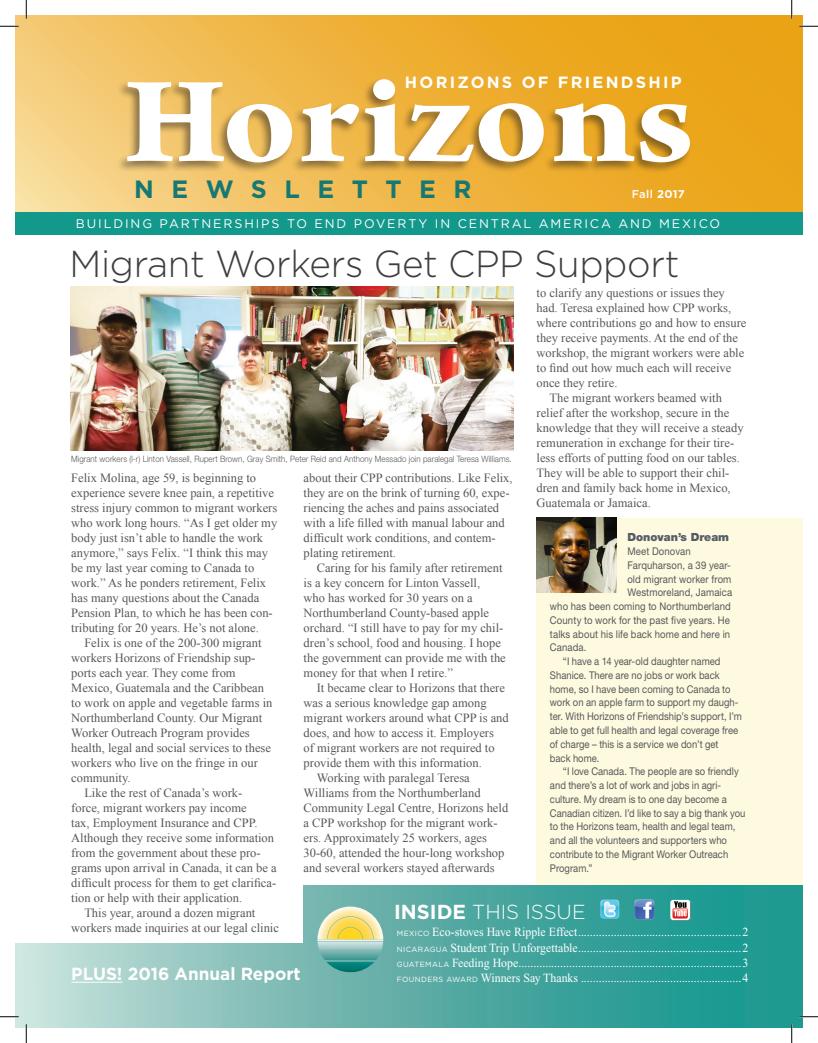
<style>
.page{position:relative;width:818px;height:1043px;background:#fff}
.page>*{position:absolute;margin:0;border:0;box-sizing:border-box;transform-origin:0 0}
.Horizon_Article_Head{font:300 37.5px "Gotham";letter-spacing:-.01em;color:#3e3e3f}
.t1{font:700 25px "Gotham";letter-spacing:.7em;color:#167873}
.t2{font:300 20.25px "Gotham";color:#fffefe}
.TOC_Head{font:700 17.5px "Gotham";color:#fff}
.no_Style_Copy{font:700 16.25px "Gotham";letter-spacing:.14em;color:#fff}
.Horizon_Body{font:12.5px/15px "Times New Roman";color:#57585a}
.TOC_Head-2{font:12.5px "Times New Roman";color:#fff;scale:.95 1}
.no_Style_Copy-2{font:12.5px "Gotham";letter-spacing:.15em;color:#fff}
.t3{font:900 11.25px "Helvetica Neue";color:#545c66}
.t4{font:500 11.25px "Gotham";color:#fff}
.Horizon_Body-2{font:10.62px/13.8px "Helvetica Neue";color:#57585a;scale:.89 1}
.Horizon_Body-3{font:10.62px "Helvetica Neue";color:#57585a;scale:.9 1}
.t5{font:300 8.75px "Helvetica Neue LT Std";letter-spacing:.01em;color:#57585a;scale:.9 1}
.s1{font-weight:700}
.s2{font-family:"Gotham";font-size:7.5px}
</style>
<div class="page">
<div style="left:536px;top:518px;width:266px;height:372px;background:#fdfae0"></div>
<svg style="left:15px;top:15px;width:787px;height:197px;background:#efb643"></svg>
<div style="left:116px;top:78px;width:575px;height:96px;background:#231f20;opacity:.5"></div>
<svg style="left:127px;top:82px;width:165px;height:80px"></svg>
<svg style="left:301px;top:103px;width:58px;height:58px"></svg>
<svg style="left:365px;top:103px;width:178px;height:59px"></svg>
<svg style="left:553px;top:103px;width:81px;height:58px"></svg>
<svg style="left:640px;top:104px;width:50px;height:58px"></svg>
<div style="left:373px;top:79px;width:22px;height:21px;background:#fff;border-radius:50%"></div>
<div style="left:15px;top:212px;width:787px;height:22px;background:#13988c"></div>
<svg style="left:303px;top:885px;width:499px;height:143px;background:#3ea39b"></svg>
<img style="left:317px;top:906px;width:66px;height:43px">
<img style="left:319px;top:950px;width:62px;height:10px">
<img style="left:326px;top:961px;width:48px;height:11px">
<img style="left:327px;top:916px;width:46px;height:23px">
<img style="left:338px;top:927px;width:24px;height:12px">
<img style="left:634px;top:899px;width:20px;height:20px">
<img style="left:600px;top:899px;width:19px;height:19px">
<img style="left:670px;top:899px;width:20px;height:21px">
<div style="left:15px;top:943px;width:293px;height:85px;background:linear-gradient(to right,#cde7e1,#77b6b0)"></div>
<img style="left:70px;top:287px;width:443px;height:163px">
<img style="left:536px;top:518px;width:80px;height:74px">
<hr style="left:71px;top:981px;width:51px;height:1px;background:#fff">
<svg style="left:0;top:25px;width:19px;height:2px"></svg>
<svg style="left:799px;top:25px;width:19px;height:2px"></svg>
<svg style="left:0;top:1015px;width:19px;height:2px"></svg>
<svg style="left:799px;top:1015px;width:19px;height:2px"></svg>
<svg style="left:25px;top:0;width:2px;height:19px"></svg>
<svg style="left:25px;top:1024px;width:2px;height:18px"></svg>
<svg style="left:790px;top:0;width:2px;height:19px"></svg>
<svg style="left:790px;top:1024px;width:2px;height:18px"></svg>
<p class="no_Style_Copy" style="left:405px;top:72px;width:278px">HORIZONS OF FRIENDSHIP</p>
<p class="t1" style="left:134px;top:172px;width:338px">NEWSLETTER</p>
<p class="t4" style="left:631px;top:187px;width:55px">Fall <span class="s1">2017</span></p>
<p class="no_Style_Copy-2" style="left:76px;top:215px;width:645px">BUILDING PARTNERSHIPS TO END POVERTY IN CENTRAL AMERICA AND MEXICO</p>
<p class="Horizon_Article_Head" style="left:69px;top:240px;width:611px">Migrant Workers Get CPP Support</p>
<p class="Horizon_Body" style="left:536px;top:285px;width:211px">to clarify any questions or issues they had. Teresa explained how CPP works, where contributions go and how to ensure they receive payments. At the end of the workshop, the migrant workers were able to find out how much each will receive once they retire.</p>
<p class="Horizon_Body" style="left:536px;top:390px;width:208px;text-indent:13px">The migrant workers beamed with relief after the workshop, secure in the knowledge that they will receive a steady remuneration in exchange for their tire&shy;less efforts of putting food on our tables.<br>They will be able to support their chil&shy;dren and family back home in Mexico, Guatemala or Jamaica.</p>
<p class="t5" style="left:71px;top:454px;width:491px">Migrant workers (l-r) Linton Vassell, Rupert Brown, Gray Smith, Peter Reid and Anthony Messado join paralegal Teresa Williams.</p>
<p class="Horizon_Body" style="left:71px;top:469px;width:207px">Felix Molina, age 59, is beginning to experience severe knee pain, a repetitive stress injury common to migrant workers who work long hours. “As I get older my body just isn’t able to handle the work anymore,” says Felix. “I think this may be my last year coming to Canada to work.” As he ponders retirement, Felix has many questions about the Canada Pension Plan, to which he has been con&shy;tributing for 20 years. He’s not alone.</p>
<p class="Horizon_Body" style="left:71px;top:634px;width:203px;text-indent:13px">Felix is one of the 200-300 migrant workers Horizons of Friendship sup&shy;ports each year. They come from Mexico, Guatemala and the Caribbean to work on apple and vegetable farms in Northumberland County. Our Migrant Worker Outreach Program provides health, legal and social services to these workers who live on the fringe in our community.</p>
<p class="Horizon_Body" style="left:71px;top:784px;width:207px;text-indent:13px">Like the rest of Canada’s work-<br>force, migrant workers pay income<br>tax, Employment Insurance and CPP.<br>Although they receive some information from the government about these pro&shy;grams upon arrival in Canada, it can be a difficult process for them to get clarifica&shy;tion or help with their application.</p>
<p class="Horizon_Body" style="left:71px;top:904px;width:209px;text-indent:13px">This year, around a dozen migrant workers made inquiries at our legal clinic</p>
<p class="Horizon_Body" style="left:303px;top:469px;width:210px">about their CPP contributions. Like Felix, they are on the brink of turning 60, expe&shy;riencing the aches and pains associated with a life filled with manual labour and difficult work conditions, and contem&shy;plating retirement.</p>
<p class="Horizon_Body" style="left:303px;top:559px;width:204px;text-indent:13px">Caring for his family after retirement is a key concern for Linton Vassell,<br>who has worked for 30 years on a Northumberland County-based apple orchard. “I still have to pay for my chil&shy;dren’s school, food and housing. I hope the government can provide me with the money for that when I retire.”</p>
<p class="Horizon_Body" style="left:303px;top:679px;width:207px;text-indent:13px">It became clear to Horizons that there was a serious knowledge gap among migrant workers around what CPP is and does, and how to access it. Employers<br>of migrant workers are not required to provide them with this information.</p>
<p class="Horizon_Body" style="left:303px;top:769px;width:206px;text-indent:13px">Working with paralegal Teresa Williams from the Northumberland Community Legal Centre, Horizons held a CPP workshop for the migrant work&shy;ers. Approximately 25 workers, ages 30-60, attended the hour-long workshop and several workers stayed afterwards</p>
<p class="t3" style="left:627px;top:530px;width:103px">Donovan’s Dream</p>
<p class="Horizon_Body-3" style="left:627px;top:545px;width:72px">Meet Donovan</p>
<p class="Horizon_Body-3" style="left:627px;top:559px;width:116px">Farquharson, a 39 year-</p>
<p class="Horizon_Body-3" style="left:627px;top:572px;width:117px">old migrant worker from</p>
<p class="Horizon_Body-3" style="left:627px;top:586px;width:118px">Westmoreland, Jamaica</p>
<p class="Horizon_Body-3" style="left:550px;top:600px;width:202px">who has been coming to Northumberland</p>
<p class="Horizon_Body-3" style="left:550px;top:614px;width:201px">County to work for the past five years. He</p>
<p class="Horizon_Body-3" style="left:550px;top:627px;width:202px">talks about his life back home and here in</p>
<p class="Horizon_Body-3" style="left:550px;top:641px;width:42px">Canada.</p>
<p class="Horizon_Body-2" style="left:550px;top:654px;width:217px;text-indent:13px">“I have a 14 year-old daughter named Shanice. There are no jobs or work back home, so I have been coming to Canada to work on an apple farm to support my daugh&shy;ter. With Horizons of Friendship’s support, I’m able to get full health and legal coverage free of charge – this is a service we don’t get back home.</p>
<p class="Horizon_Body-2" style="left:550px;top:764px;width:221px;text-indent:13px">“I love Canada. The people are so friendly and there’s a lot of work and jobs in agri&shy;culture. My dream is to one day become a Canadian citizen. I’d like to say a big thank you to the Horizons team, health and legal team, and all the volunteers and supporters who contribute to the Migrant Worker Outreach Program.”</p>
<p class="t2" style="left:394px;top:899px;width:193px"><span class="s1">INSIDE</span> THIS ISSUE</p>
<p class="TOC_Head-2" style="left:397px;top:925px;width:371px"><span class="s2">MEXICO</span> Eco-stoves Have Ripple Effect.......................................................2</p>
<p class="TOC_Head-2" style="left:397px;top:940px;width:371px"><span class="s2">NICARAGUA</span> Student Trip Unforgettable.......................................................2</p>
<p class="TOC_Head-2" style="left:397px;top:955px;width:371px"><span class="s2">GUATEMALA</span> Feeding Hope...........................................................................3</p>
<p class="TOC_Head" style="left:71px;top:962px;width:231px">PLUS! 2016 Annual Report</p>
<p class="TOC_Head-2" style="left:397px;top:970px;width:371px"><span class="s2">FOUNDERS AWARD</span> Winners Say Thanks ......................................................4</p>
</div>
